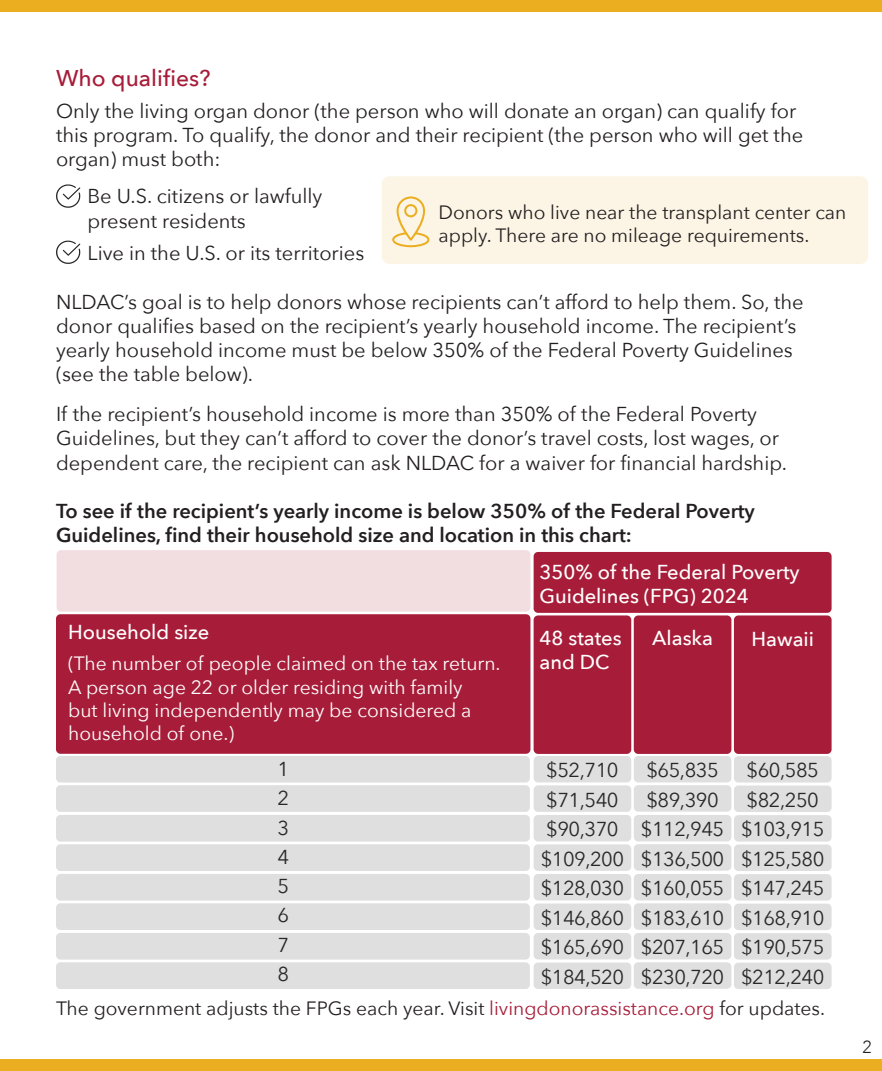
<style>
.page{position:relative;width:882px;height:1071px;background:#fff}
.page>*{position:absolute;margin:0;border:0;box-sizing:border-box;transform-origin:0 0}
.Heading_2{font:500 22.75px "Avenir Next";color:#a71d39}
.Paragraph_1{font:20.12px/24.2px "Avenir Next";color:#231f20}
.Paragraph_1-2{font:20.12px "Avenir Next";letter-spacing:-.025em;color:#282828}
.Paragraph_1-3{font:600 20.12px/24.2px "Avenir Next";color:#231f20}
.Paragraph_1-4{font:500 20.12px/24.2px "Avenir Next";color:#fff}
.Paragraph_1-5{font:19.25px/23.1px "Avenir Next";color:#231f20}
.Paragraph_1-6{font:19.25px/23.1px "Avenir Next";color:#fff}
.t1{font:300 17.5px "Avenir";color:#231f20}
.s1{color:#a71d39}
</style>
<div class="page">
<div style="left:0;top:1059px;width:882px;height:12px;background:#ebae20"></div>
<div style="left:0;top:0;width:882px;height:12px;background:#ebae20"></div>
<div style="left:56px;top:756px;width:474px;height:27px;background:#dfdfdf;border-radius:4px"></div>
<div style="left:56px;top:785px;width:474px;height:27px;background:#dfdfdf;border-radius:4px"></div>
<div style="left:56px;top:815px;width:474px;height:27px;background:#dfdfdf;border-radius:4px"></div>
<div style="left:56px;top:844px;width:474px;height:27px;background:#dfdfdf;border-radius:4px"></div>
<div style="left:56px;top:874px;width:474px;height:27px;background:#dfdfdf;border-radius:4px"></div>
<div style="left:56px;top:903px;width:474px;height:27px;background:#dfdfdf;border-radius:4px"></div>
<div style="left:56px;top:933px;width:474px;height:27px;background:#dfdfdf;border-radius:4px"></div>
<div style="left:56px;top:962px;width:474px;height:27px;background:#dfdfdf;border-radius:4px"></div>
<div style="left:534px;top:552px;width:298px;height:61px;background:#a71d39;border-radius:4px"></div>
<div style="left:634px;top:615px;width:97px;height:139px;background:#a71d39;border-radius:4px"></div>
<div style="left:734px;top:615px;width:98px;height:139px;background:#a71d39;border-radius:4px"></div>
<div style="left:56px;top:614px;width:474px;height:140px;background:#a71d39;border-radius:4px"></div>
<div style="left:534px;top:615px;width:97px;height:139px;background:#a71d39;border-radius:4px"></div>
<div style="left:534px;top:756px;width:97px;height:26px;background:#dfdfdf;border-radius:4px"></div>
<div style="left:634px;top:756px;width:97px;height:26px;background:#dfdfdf;border-radius:4px"></div>
<div style="left:734px;top:756px;width:98px;height:27px;background:#dfdfdf;border-radius:4px"></div>
<div style="left:534px;top:785px;width:97px;height:27px;background:#dfdfdf;border-radius:4px"></div>
<div style="left:634px;top:785px;width:97px;height:27px;background:#dfdfdf;border-radius:4px"></div>
<div style="left:734px;top:786px;width:98px;height:26px;background:#dfdfdf;border-radius:4px"></div>
<div style="left:534px;top:815px;width:97px;height:26px;background:#dfdfdf;border-radius:4px"></div>
<div style="left:634px;top:815px;width:97px;height:26px;background:#dfdfdf;border-radius:4px"></div>
<div style="left:734px;top:815px;width:98px;height:27px;background:#dfdfdf;border-radius:4px"></div>
<div style="left:534px;top:844px;width:97px;height:27px;background:#dfdfdf;border-radius:4px"></div>
<div style="left:634px;top:844px;width:97px;height:27px;background:#dfdfdf;border-radius:4px"></div>
<div style="left:734px;top:845px;width:98px;height:26px;background:#dfdfdf;border-radius:4px"></div>
<div style="left:534px;top:874px;width:97px;height:26px;background:#dfdfdf;border-radius:4px"></div>
<div style="left:634px;top:874px;width:97px;height:26px;background:#dfdfdf;border-radius:4px"></div>
<div style="left:734px;top:874px;width:98px;height:27px;background:#dfdfdf;border-radius:4px"></div>
<div style="left:534px;top:904px;width:97px;height:26px;background:#dfdfdf;border-radius:4px"></div>
<div style="left:634px;top:903px;width:97px;height:27px;background:#dfdfdf;border-radius:4px"></div>
<div style="left:734px;top:904px;width:98px;height:26px;background:#dfdfdf;border-radius:4px"></div>
<div style="left:534px;top:933px;width:97px;height:26px;background:#dfdfdf;border-radius:4px"></div>
<div style="left:634px;top:933px;width:97px;height:26px;background:#dfdfdf;border-radius:4px"></div>
<div style="left:734px;top:933px;width:98px;height:27px;background:#dfdfdf;border-radius:4px"></div>
<div style="left:534px;top:963px;width:97px;height:26px;background:#dfdfdf;border-radius:4px"></div>
<div style="left:634px;top:962px;width:97px;height:27px;background:#dfdfdf;border-radius:4px"></div>
<div style="left:734px;top:963px;width:98px;height:26px;background:#dfdfdf;border-radius:4px"></div>
<svg style="left:56px;top:184px;width:25px;height:24px"></svg>
<svg style="left:56px;top:240px;width:25px;height:24px"></svg>
<div style="left:57px;top:550px;width:473px;height:62px;background:#f2dde1;border-radius:4px"></div>
<div style="left:382px;top:176px;width:486px;height:88px;background:#fcf5e5;border-radius:8px"></div>
<svg style="left:392px;top:196px;width:37px;height:51px"></svg>
<p class="Heading_2" style="left:56px;top:58px;width:156px">Who qualifies?</p>
<p class="Paragraph_1" style="left:56px;top:98px;width:749px">Only the living organ donor (the person who will donate an organ) can qualify for this program. To qualify, the donor and their recipient (the person who will get the organ) must both:</p>
<p class="Paragraph_1" style="left:88px;top:183px;width:236px">Be U.S. citizens or lawfully present residents</p>
<p class="Paragraph_1" style="left:88px;top:240px;width:278px">Live in the U.S. or its territories</p>
<p class="Paragraph_1" style="left:56px;top:289px;width:749px">NLDAC’s goal is to help donors whose recipients can’t afford to help them. So, the donor qualifies based on the recipient’s yearly household income. The recipient’s yearly household income must be below 350% of the Federal Poverty Guidelines (see the table below).</p>
<p class="Paragraph_1" style="left:56px;top:401px;width:733px">If the recipient’s household income is more than 350% of the Federal Poverty<br>Guidelines, but they can’t afford to cover the donor’s travel costs, lost wages, or dependent care, the recipient can ask NLDAC for a waiver for financial hardship.</p>
<p class="Paragraph_1-3" style="left:56px;top:499px;width:700px">To see if the recipient’s yearly income is below 350% of the Federal Poverty<br>Guidelines, find their household size and location in this chart:</p>
<p class="Paragraph_1-4" style="left:539px;top:559px;width:262px">350% of the Federal Poverty<br>Guidelines (FPG) 2024</p>
<p class="Paragraph_1-4" style="left:68px;top:620px;width:143px">Household size</p>
<p class="Paragraph_1-6" style="left:68px;top:651px;width:434px">(The number of people claimed on the tax return.<br>A person age 22 or older residing with family<br>but living independently may be considered a household of one.)</p>
<p class="Paragraph_1-5" style="left:439px;top:200px;width:409px">Donors who live near the transplant center can apply. There are no mileage requirements.</p>
<p class="Paragraph_1-4" style="left:539px;top:625px;width:84px">48 states and DC</p>
<p class="Paragraph_1-4" style="left:652px;top:625px;width:62px">Alaska</p>
<p class="Paragraph_1-4" style="left:752px;top:626px;width:64px">Hawaii</p>
<p class="Paragraph_1-2" style="left:278px;top:752px;width:13px">1</p>
<p class="Paragraph_1-2" style="left:546px;top:753px;width:74px">$52,710</p>
<p class="Paragraph_1-2" style="left:646px;top:753px;width:74px">$65,835</p>
<p class="Paragraph_1-2" style="left:747px;top:753px;width:74px">$60,585</p>
<p class="Paragraph_1-2" style="left:278px;top:781px;width:13px">2</p>
<p class="Paragraph_1-2" style="left:278px;top:811px;width:13px">3</p>
<p class="Paragraph_1-2" style="left:278px;top:840px;width:13px">4</p>
<p class="Paragraph_1-2" style="left:278px;top:869px;width:13px">5</p>
<p class="Paragraph_1-2" style="left:278px;top:898px;width:13px">6</p>
<p class="Paragraph_1-2" style="left:278px;top:928px;width:13px">7</p>
<p class="Paragraph_1-2" style="left:278px;top:957px;width:13px">8</p>
<p class="Paragraph_1-2" style="left:546px;top:783px;width:74px">$71,540</p>
<p class="Paragraph_1-2" style="left:646px;top:783px;width:74px">$89,390</p>
<p class="Paragraph_1-2" style="left:747px;top:783px;width:74px">$82,250</p>
<p class="Paragraph_1-2" style="left:546px;top:812px;width:74px">$90,370</p>
<p class="Paragraph_1-2" style="left:641px;top:812px;width:85px">$112,945</p>
<p class="Paragraph_1-2" style="left:741px;top:812px;width:85px">$103,915</p>
<p class="Paragraph_1-2" style="left:541px;top:842px;width:85px">$109,200</p>
<p class="Paragraph_1-2" style="left:641px;top:842px;width:85px">$136,500</p>
<p class="Paragraph_1-2" style="left:741px;top:842px;width:85px">$125,580</p>
<p class="Paragraph_1-2" style="left:541px;top:871px;width:85px">$128,030</p>
<p class="Paragraph_1-2" style="left:641px;top:871px;width:85px">$160,055</p>
<p class="Paragraph_1-2" style="left:741px;top:871px;width:85px">$147,245</p>
<p class="Paragraph_1-2" style="left:541px;top:901px;width:85px">$146,860</p>
<p class="Paragraph_1-2" style="left:641px;top:901px;width:85px">$183,610</p>
<p class="Paragraph_1-2" style="left:741px;top:901px;width:85px">$168,910</p>
<p class="Paragraph_1-2" style="left:541px;top:930px;width:85px">$165,690</p>
<p class="Paragraph_1-2" style="left:641px;top:930px;width:85px">$207,165</p>
<p class="Paragraph_1-2" style="left:741px;top:930px;width:85px">$190,575</p>
<p class="Paragraph_1-2" style="left:541px;top:960px;width:85px">$184,520</p>
<p class="Paragraph_1-2" style="left:641px;top:960px;width:85px">$230,720</p>
<p class="Paragraph_1-2" style="left:741px;top:960px;width:85px">$212,240</p>
<p class="Paragraph_1-5" style="left:56px;top:996px;width:771px">The government adjusts the FPGs each year. Visit <span class="s1">livingdonorassistance.org</span> for updates.</p>
<p class="t1" style="left:862px;top:1036px;width:11px">2</p>
</div>
